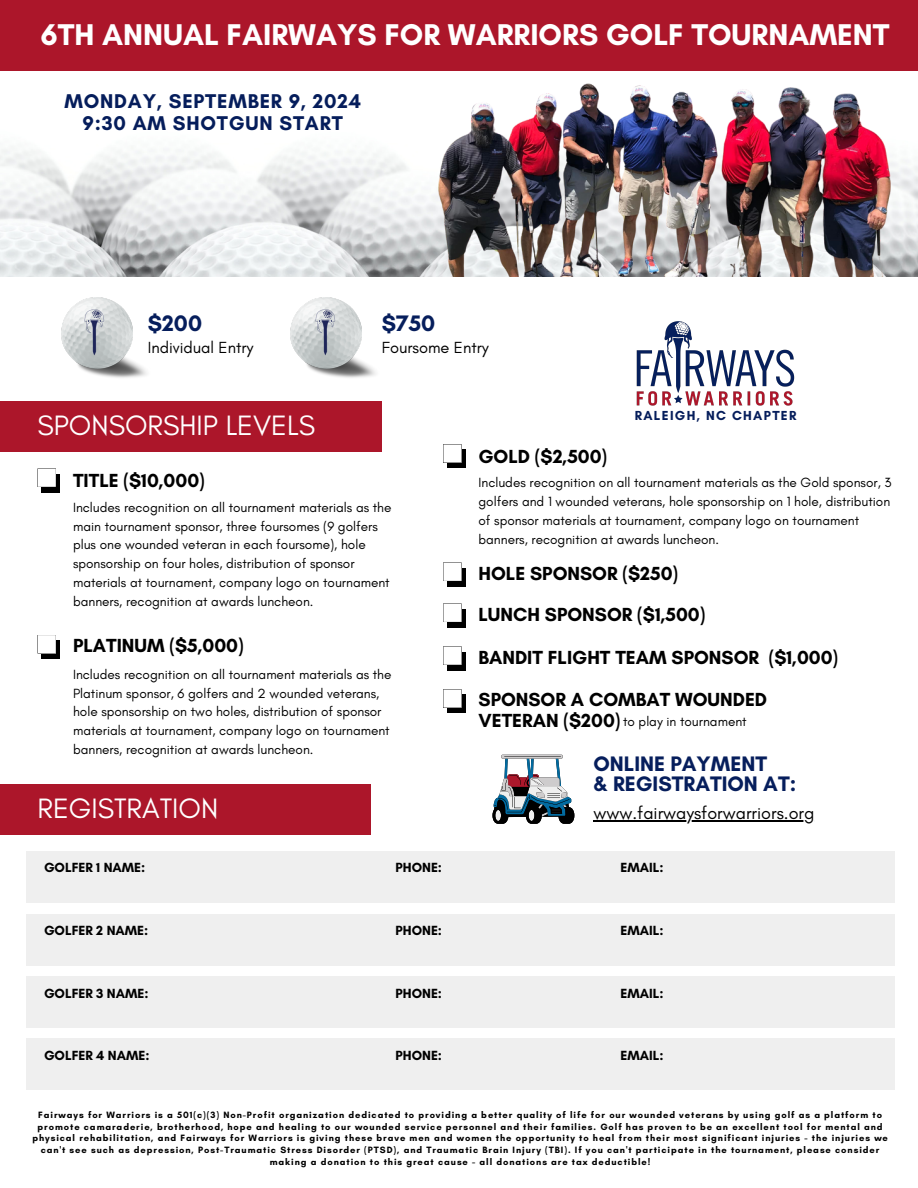
<style>
.page{position:relative;width:918px;height:1188px;background:#fff}
.page>*{position:absolute;margin:0;border:0;box-sizing:border-box;transform-origin:0 0}
.t1{font:700 30.6px "Glacial Indifference";color:#fff}
.t2{font:28.5px "Glacial Indifference";color:#fff}
.t3{font:700 22.8px "Glacial Indifference";color:#061e5c}
.t4{font:700 21.45px "Glacial Indifference";color:#061e5c}
.t5{font:700 20.25px "Glacial Indifference";letter-spacing:.04em;color:#051d5b}
.t6{font:700 19.35px/20.2px "Glacial Indifference";color:#000}
.t7{font:18px "Glacial Indifference";color:#000}
.t8{font:16.35px "Glacial Indifference";color:#000}
.t9{font:13.5px/18.9px "Glacial Indifference";color:#000}
.t10{font:700 13.5px "Glacial Indifference";color:#000}
.t11{font:700 13.35px "Glacial Indifference";letter-spacing:.1em;color:#051d5b}
.t12{font:700 9.3px/11.7px "Glacial Indifference";letter-spacing:.1em;color:#000;text-align:center}
</style>
<div class="page">
<img style="left:0;top:149px;width:402px;height:128px">
<div style="left:0;top:0;width:918px;height:71px;background:#ac162a"></div>
<div style="left:0;top:401px;width:382px;height:50px;background:#ac162a"></div>
<div style="left:0;top:785px;width:371px;height:50px;background:#ac162a"></div>
<div style="left:42px;top:474px;width:18px;height:18px;background:#000"></div>
<svg style="left:37px;top:468px;width:19px;height:19px"></svg>
<div style="left:42px;top:640px;width:18px;height:19px;background:#000"></div>
<svg style="left:37px;top:635px;width:19px;height:18px"></svg>
<div style="left:447px;top:450px;width:18px;height:18px;background:#000"></div>
<svg style="left:443px;top:444px;width:19px;height:19px"></svg>
<div style="left:447px;top:568px;width:18px;height:18px;background:#000"></div>
<svg style="left:443px;top:563px;width:19px;height:18px"></svg>
<div style="left:447px;top:695px;width:18px;height:18px;background:#000"></div>
<svg style="left:443px;top:689px;width:19px;height:19px"></svg>
<svg style="left:492px;top:755px;width:82px;height:68px"></svg>
<img style="left:62px;top:297px;width:85px;height:81px">
<hr style="left:593px;top:820px;width:222px;height:1px;background:#000">
<img style="left:291px;top:297px;width:85px;height:81px">
<div style="left:26px;top:851px;width:868px;height:51px;background:#efefef"></div>
<div style="left:26px;top:914px;width:868px;height:51px;background:#efefef"></div>
<div style="left:26px;top:976px;width:868px;height:52px;background:#efefef"></div>
<div style="left:26px;top:1038px;width:868px;height:51px;background:#efefef"></div>
<div style="left:447px;top:609px;width:18px;height:18px;background:#000"></div>
<svg style="left:443px;top:604px;width:19px;height:18px"></svg>
<img style="left:636px;top:321px;width:159px;height:85px">
<div style="left:447px;top:652px;width:18px;height:18px;background:#000"></div>
<svg style="left:443px;top:646px;width:19px;height:19px"></svg>
<img style="left:402px;top:83px;width:516px;height:194px">
<img style="left:83px;top:308px;width:25px;height:48px">
<img style="left:314px;top:308px;width:25px;height:48px">
<p class="t1" style="left:40px;top:16px;width:851px">6TH ANNUAL FAIRWAYS FOR WARRIORS GOLF TOURNAMENT</p>
<p class="t5" style="left:64px;top:89px;width:298px">MONDAY, SEPTEMBER 9, 2024</p>
<p class="t5" style="left:83px;top:111px;width:262px">9:30 AM SHOTGUN START</p>
<p class="t3" style="left:148px;top:310px;width:56px">$200</p>
<p class="t3" style="left:382px;top:310px;width:55px">$750</p>
<p class="t8" style="left:148px;top:337px;width:107px">Individual Entry</p>
<p class="t8" style="left:382px;top:337px;width:109px">Foursome Entry</p>
<p class="t2" style="left:37px;top:407px;width:279px">SPONSORSHIP LEVELS</p>
<p class="t6" style="left:479px;top:446px;width:130px">GOLD ($2,500)</p>
<p class="t11" style="left:635px;top:407px;width:163px">RALEIGH, NC CHAPTER</p>
<p class="t6" style="left:73px;top:470px;width:133px">TITLE ($10,000)</p>
<p class="t9" style="left:73px;top:497px;width:320px">Includes recognition on all tournament materials as the main tournament sponsor, three foursomes (9 golfers plus one wounded veteran in each foursome), hole sponsorship on four holes, distribution of sponsor materials at tournament, company logo on tournament banners, recognition at awards luncheon.</p>
<p class="t6" style="left:73px;top:635px;width:172px">PLATINUM ($5,000)</p>
<p class="t9" style="left:73px;top:664px;width:320px">Includes recognition on all tournament materials as the Platinum sponsor, 6 golfers and 2 wounded veterans, hole sponsorship on two holes, distribution of sponsor materials at tournament, company logo on tournament banners, recognition at awards luncheon.</p>
<p class="t2" style="left:37px;top:791px;width:182px">REGISTRATION</p>
<p class="t9" style="left:479px;top:473px;width:415px">Includes recognition on all tournament materials as the Gold sponsor, 3 golfers and 1 wounded veterans, hole sponsorship on 1 hole, distribution of sponsor materials at tournament, company logo on tournament banners, recognition at awards luncheon.</p>
<p class="t6" style="left:479px;top:563px;width:201px">HOLE SPONSOR ($250)</p>
<p class="t6" style="left:479px;top:604px;width:228px">LUNCH SPONSOR ($1,500)</p>
<p class="t6" style="left:479px;top:647px;width:361px">BANDIT FLIGHT TEAM SPONSOR ($1,000)</p>
<p class="t6" style="left:479px;top:689px;width:290px">SPONSOR A COMBAT WOUNDED<br>VETERAN ($200)</p>
<p class="t9" style="left:623px;top:712px;width:125px">to play in tournament</p>
<p class="t4" style="left:593px;top:751px;width:175px">ONLINE PAYMENT</p>
<p class="t4" style="left:593px;top:770px;width:204px">&amp; REGISTRATION AT:</p>
<p class="t7" style="left:593px;top:802px;width:223px">www.fairwaysforwarriors.org</p>
<p class="t10" style="left:44px;top:860px;width:103px">GOLFER 1 NAME:</p>
<p class="t10" style="left:396px;top:860px;width:48px">PHONE:</p>
<p class="t10" style="left:621px;top:860px;width:45px">EMAIL:</p>
<p class="t10" style="left:44px;top:923px;width:106px">GOLFER 2 NAME:</p>
<p class="t10" style="left:396px;top:923px;width:48px">PHONE:</p>
<p class="t10" style="left:621px;top:923px;width:45px">EMAIL:</p>
<p class="t10" style="left:44px;top:985px;width:106px">GOLFER 3 NAME:</p>
<p class="t10" style="left:396px;top:985px;width:48px">PHONE:</p>
<p class="t10" style="left:621px;top:985px;width:45px">EMAIL:</p>
<p class="t10" style="left:44px;top:1047px;width:107px">GOLFER 4 NAME:</p>
<p class="t10" style="left:396px;top:1047px;width:48px">PHONE:</p>
<p class="t10" style="left:621px;top:1047px;width:45px">EMAIL:</p>
<p class="t12" style="left:32px;top:1109px;width:857px">Fairways for Warriors is a 501(c)(3) Non-Profit organization dedicated to providing a better quality of life for our wounded veterans by using golf as a platform to promote camaraderie, brotherhood, hope and healing to our wounded service personnel and their families. Golf has proven to be an excellent tool for mental and physical rehabilitation, and Fairways for Warriors is giving these brave men and women the opportunity to heal from their most significant injuries - the injuries we can't see such as depression, Post-Traumatic Stress Disorder (PTSD), and Traumatic Brain Injury (TBI). If you can't participate in the tournament, please consider making a donation to this great cause - all donations are tax deductible!</p>
</div>
